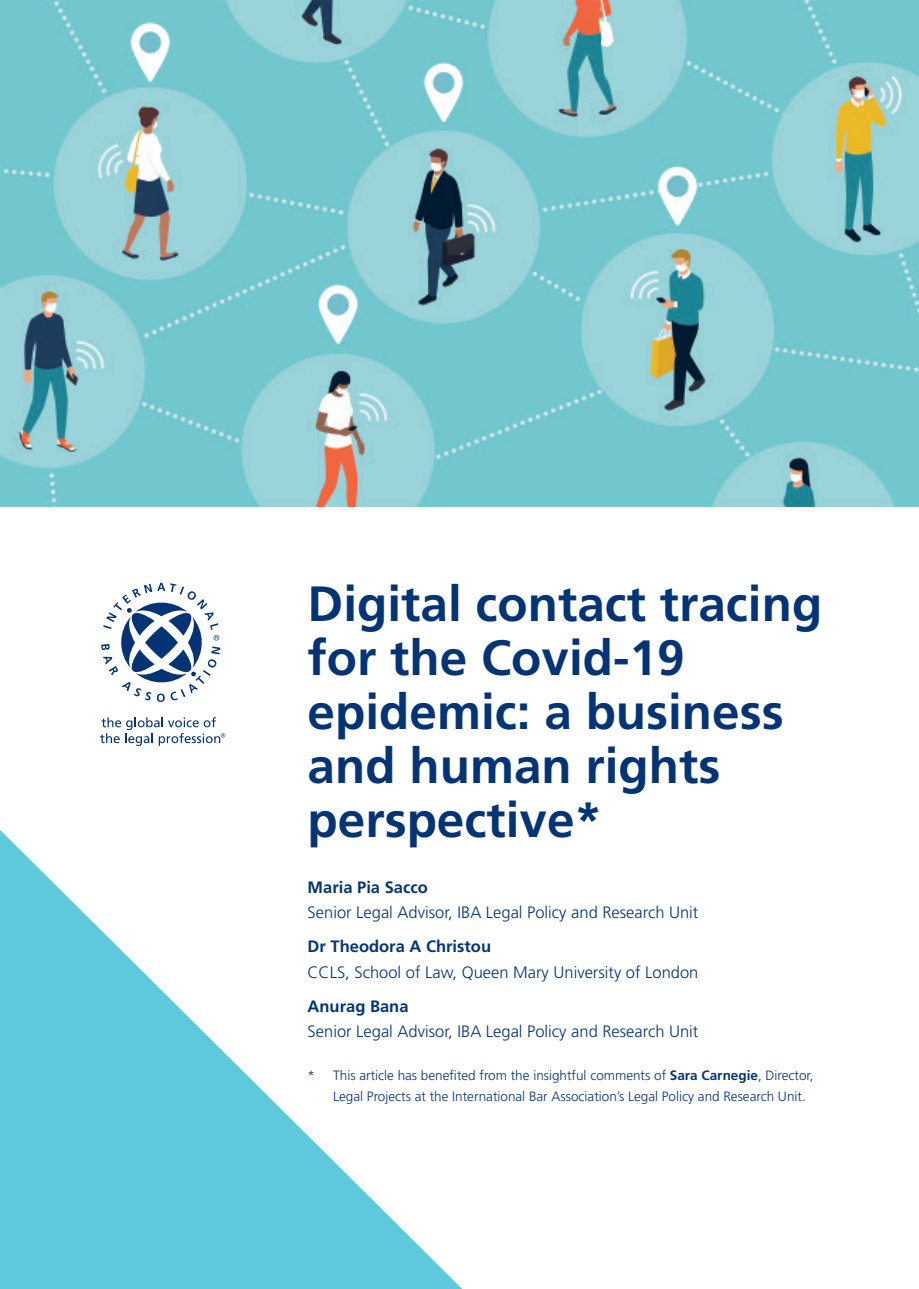
<style>
.page{position:relative;width:919px;height:1289px;background:#fff}
.page>*{position:absolute;margin:0;border:0;box-sizing:border-box;transform-origin:0 0}
.A_head{font:700 49.5px/54px "Frutiger";color:#053474}
.author_name_and_comp{font:300 16.5px/25.5px "Frutiger";color:#053474}
.author_name_and_comp-2{font:300 13.5px/21px "Frutiger";color:#053474}
.s1{font-weight:700}
.s2{font-family:"Frutiger CE";font-weight:700}
</style>
<div class="page">
<svg style="left:101px;top:583px;width:119px;height:119px"></svg>
<svg style="left:100px;top:717px;width:125px;height:29px"></svg>
<svg style="left:0;top:830px;width:461px;height:458px"></svg>
<img style="left:0;top:0;width:918px;height:506px">
<p class="A_head" style="left:307px;top:576px;width:516px">Digital contact tracing for the Covid-19 epidemic: a business and human rights perspective*</p>
<p class="author_name_and_comp" style="left:307px;top:874px;width:392px"><span class="s1">Maria Pia Sacco<br></span>Senior Legal Advisor, IBA Legal Policy and Research Unit</p>
<p class="author_name_and_comp" style="left:307px;top:933px;width:392px"><span class="s1">Dr Theodora A Christou<br></span>CCLS, School of Law, Queen Mary University of London</p>
<p class="author_name_and_comp" style="left:307px;top:993px;width:392px"><span class="s1">Anurag Bana<br></span>Senior Legal Advisor, IBA Legal Policy and Research Unit</p>
<p class="author_name_and_comp-2" style="left:333px;top:1064px;width:482px;text-indent:-26px">* This article has benefited from the insightful comments of <span class="s2">Sara Carnegie</span>, Director,<br>Legal Projects at the International Bar Association’s Legal Policy and Research Unit.</p>
</div>
